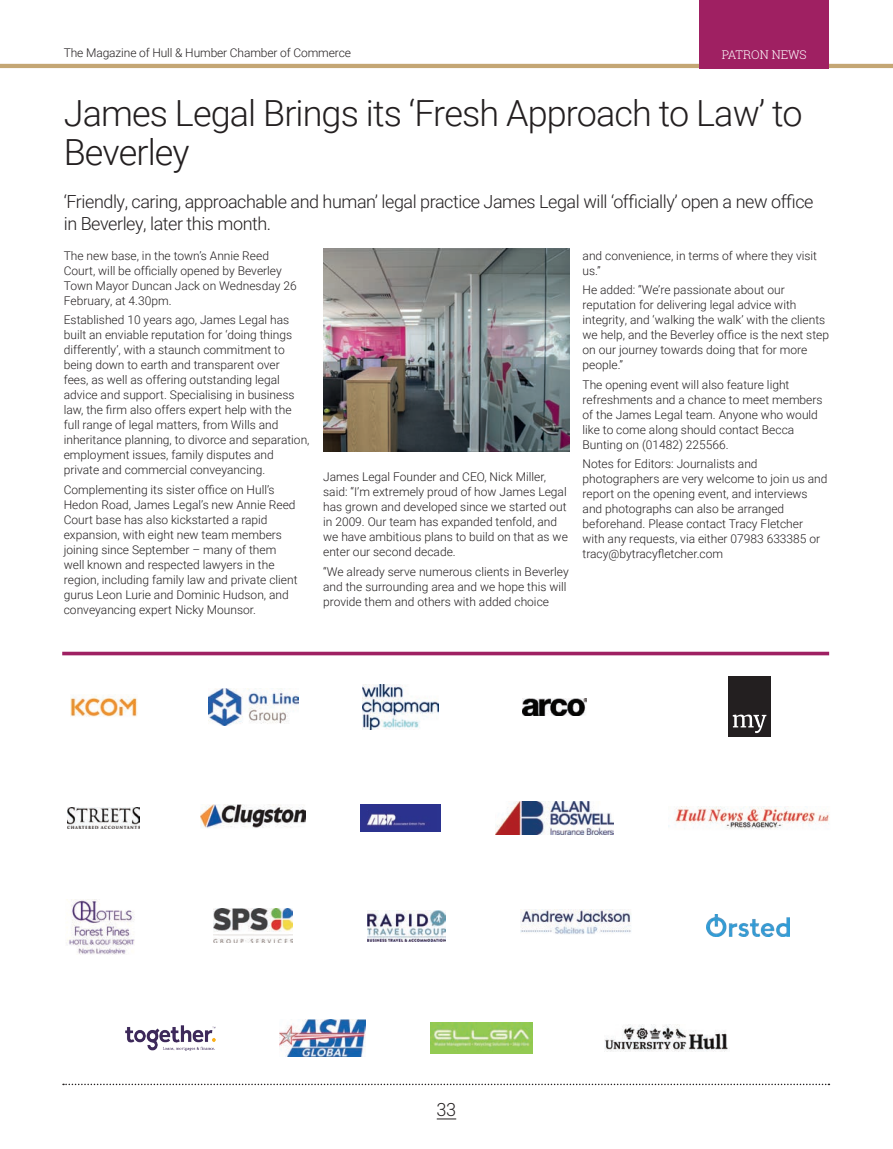
<style>
.page{position:relative;width:893px;height:1149px;background:#fff}
.page>*{position:absolute;margin:0;border:0;box-sizing:border-box;transform-origin:0 0}
.t1{font:300 36px/39px "Roboto";letter-spacing:-.025em;color:#231f20}
.t2{font:300 18px/21.6px "Roboto";letter-spacing:-.025em;color:#231f20}
.t3{font:300 18px "Roboto Slab";color:#231f20}
.t4{font:300 12px/15px "Roboto";color:#231f20}
.t5{font:300 12px "Roboto Slab";color:#fff}
</style>
<div class="page">
<svg style="left:437px;top:1118px;width:19px;height:1px"></svg>
<svg style="left:63px;top:1083px;width:766px;height:1px"></svg>
<hr style="left:0;top:64px;width:893px;height:4px;background:#c4a674">
<div style="left:699px;top:0;width:130px;height:68px;background:#9f2062"></div>
<svg style="left:62px;top:651px;width:767px;height:4px;fill:#9f2062"></svg>
<img style="left:323px;top:249px;width:247px;height:202px">
<img style="left:208px;top:688px;width:90px;height:37px">
<div style="left:728px;top:676px;width:43px;height:60px;background:#231f20"></div>
<svg style="left:733px;top:714px;width:34px;height:18px"></svg>
<img style="left:70px;top:694px;width:67px;height:23px">
<img style="left:363px;top:684px;width:76px;height:45px">
<img style="left:522px;top:698px;width:65px;height:17px">
<svg style="left:214px;top:941px;width:79px;height:2px"></svg>
<img style="left:214px;top:908px;width:79px;height:33px">
<img style="left:521px;top:909px;width:110px;height:25px">
<img style="left:66px;top:899px;width:69px;height:54px">
<img style="left:368px;top:910px;width:78px;height:31px">
<img style="left:706px;top:914px;width:83px;height:22px">
<img style="left:126px;top:1025px;width:90px;height:25px">
<img style="left:605px;top:1024px;width:123px;height:27px">
<img style="left:431px;top:1022px;width:101px;height:31px">
<img style="left:201px;top:804px;width:105px;height:25px">
<img style="left:668px;top:806px;width:162px;height:23px">
<img style="left:68px;top:807px;width:72px;height:21px">
<img style="left:361px;top:804px;width:80px;height:27px">
<img style="left:496px;top:801px;width:117px;height:33px">
<img style="left:280px;top:1019px;width:86px;height:37px">
<p class="t4" style="left:64px;top:45px;width:289px">The Magazine of Hull &amp; Humber Chamber of Commerce</p>
<p class="t5" style="left:722px;top:46px;width:86px">PATRON NEWS</p>
<h1 class="t1" style="left:64px;top:92px;width:740px">James Legal Brings its ‘Fresh Approach to Law’ to<br>Beverley</h1>
<h2 class="t2" style="left:64px;top:190px;width:751px">‘Friendly, caring, approachable and human’ legal practice James Legal will ‘officially’ open a new office in Beverley, later this month.</h2>
<p class="t4" style="left:64px;top:248px;width:234px">The new base, in the town’s Annie Reed Court, will be officially opened by Beverley Town Mayor Duncan Jack on Wednesday 26<br>February, at 4.30pm.</p>
<p class="t4" style="left:64px;top:312px;width:247px">Established 10 years ago, James Legal has built an enviable reputation for ‘doing things differently’, with a staunch commitment to being down to earth and transparent over<br>fees, as well as offering outstanding legal advice and support. Specialising in business law, the firm also offers expert help with the full range of legal matters, from Wills and inheritance planning, to divorce and separation, employment issues, family disputes and private and commercial conveyancing.</p>
<p class="t4" style="left:64px;top:481px;width:235px">Complementing its sister office on Hull’s Hedon Road, James Legal’s new Annie Reed Court base has also kickstarted a rapid expansion, with eight new team members joining since September – many of them well known and respected lawyers in the region, including family law and private client gurus Leon Lurie and Dominic Hudson, and conveyancing expert Nicky Mounsor.</p>
<p class="t4" style="left:323px;top:469px;width:246px">James Legal Founder and CEO, Nick Miller, said: “I’m extremely proud of how James Legal has grown and developed since we started out in 2009. Our team has expanded tenfold, and we have ambitious plans to build on that as we enter our second decade.</p>
<p class="t4" style="left:323px;top:563px;width:247px">“We already serve numerous clients in Beverley and the surrounding area and we hope this will provide them and others with added choice</p>
<p class="t4" style="left:583px;top:248px;width:236px">and convenience, in terms of where they visit us.”</p>
<p class="t4" style="left:583px;top:282px;width:248px">He added: “We’re passionate about our reputation for delivering legal advice with integrity, and ‘walking the walk’ with the clients we help, and the Beverley office is the next step on our journey towards doing that for more people.”</p>
<p class="t4" style="left:583px;top:376px;width:242px">The opening event will also feature light refreshments and a chance to meet members of the James Legal team. Anyone who would like to come along should contact Becca Bunting on (01482) 225566.</p>
<p class="t4" style="left:583px;top:455px;width:246px">Notes for Editors: Journalists and photographers are very welcome to join us and report on the opening event, and interviews and photographs can also be arranged beforehand. Please contact Tracy Fletcher with any requests, via either 07983 633385 or tracy@bytracyfletcher.com</p>
<h2 class="t3" style="left:437px;top:1096px;width:21px">33</h2>
</div>
